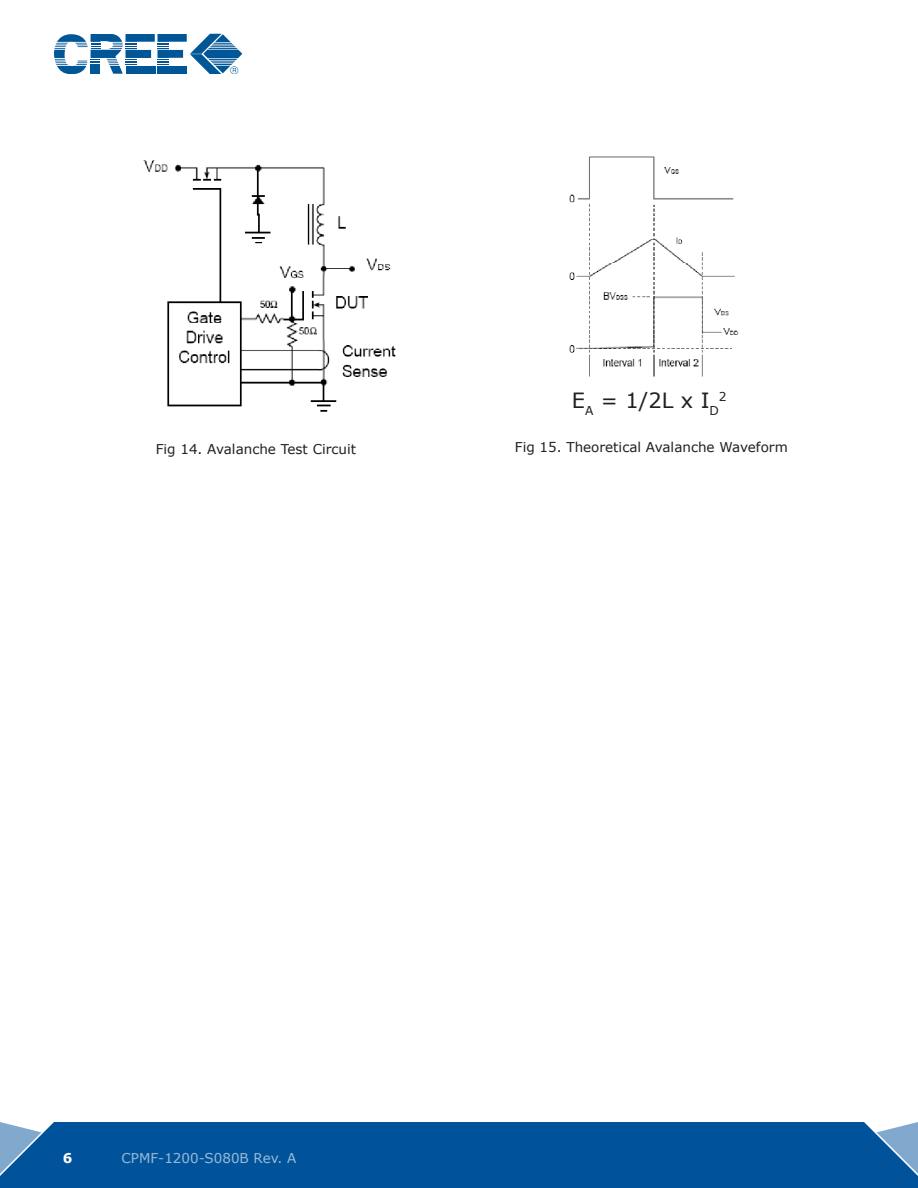
<style>
.page{position:relative;width:918px;height:1188px;background:#fff}
.page>*{position:absolute;margin:0;border:0;box-sizing:border-box;transform-origin:0 0}
.t1{font:21px "Verdana";color:#221f1f}
.t2{font:13.5px "Verdana";color:#221f1f}
.t3{font:13.5px "Verdana";color:#99bad7}
.t4{font:700 13.5px "Verdana";color:#fff}
.t5{font:12.3px "Verdana";color:#221f1f}
</style>
<div class="page">
<div style="left:0;top:1122px;width:918px;height:66px;background:#00539b"></div>
<svg style="left:54px;top:34px;width:188px;height:40px"></svg>
<img style="left:143px;top:160px;width:253px;height:252px">
<img style="left:569px;top:156px;width:170px;height:221px">
<h1 class="t1" style="left:572px;top:387px;width:148px">E<sub>A</sub> = 1/2L x I<sub>D</sub></h1>
<p class="t5" style="left:719px;top:389px;width:9px">2</p>
<p class="t2" style="left:156px;top:441px;width:202px">Fig 14. Avalanche Test Circuit</p>
<p class="t2" style="left:515px;top:438px;width:274px">Fig 15. Theoretical Avalanche Waveform</p>
<p class="t4" style="left:63px;top:1149px;width:11px">6</p>
<p class="t3" style="left:122px;top:1149px;width:176px">CPMF-1200-S080B Rev. A</p>
</div>
